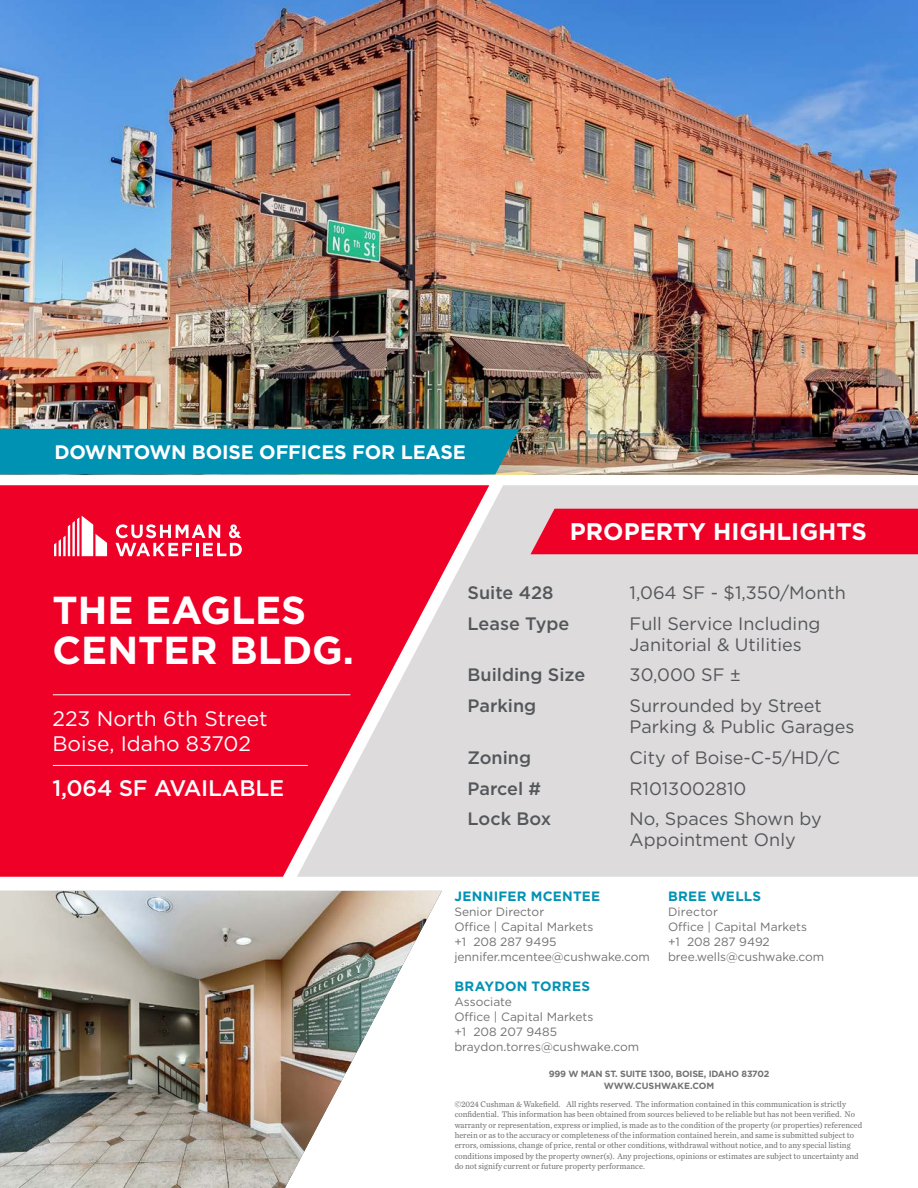
<style>
.page{position:relative;width:918px;height:1188px;background:#fff}
.page>*{position:absolute;margin:0;border:0;box-sizing:border-box;transform-origin:0 0}
.t1{font:700 39px "Gotham";color:#fff}
.t2{font:700 24px "Gotham";color:#fff}
.t3{font:500 22.5px "Gotham";letter-spacing:-.01em;color:#fff}
.t4{font:21px "Gotham";color:#fff}
.t5{font:700 19.5px "Gotham";letter-spacing:-.01em;color:#fff}
.t6{font:18px/21px "Gotham";color:#54575a}
.t7{font:500 18px "Gotham";color:#54575a}
.Broker_Name{font:700 13.5px "Gotham";letter-spacing:.02em;color:#0092b3}
.Broker_Name-2{font:12px/15px "Gotham";color:#717271}
.Company_Address_Text{font:12px/15px "Gotham";color:#717271}
.Broker_Contact_Smaller{font:12px "Gotham";letter-spacing:.02em;color:#717271}
.t8{font:700 9px "Gotham";letter-spacing:-.02em;color:#717271}
.t9{font:700 9px "Gotham";color:#717271}
.disclaimer{font:8.7px/10.4px "Chronicle Text G2";color:#717271;scale:.95 1}
</style>
<div class="page">
<div style="left:0;top:485px;width:297px;height:392px;background:#ef0027"></div>
<svg style="left:297px;top:485px;width:621px;height:392px;background:#e0b9c0"></svg>
<svg style="left:54px;top:516px;width:53px;height:40px"></svg>
<svg style="left:115px;top:524px;width:127px;height:32px"></svg>
<hr style="left:53px;top:695px;width:297px;height:1px;background:#fff">
<hr style="left:53px;top:765px;width:255px;height:1px;background:#fff">
<img style="left:0;top:891px;width:442px;height:297px">
<div style="left:531px;top:509px;width:387px;height:45px;background:#ef0027"></div>
<img style="left:0;top:0;width:918px;height:474px">
<div style="left:0;top:429px;width:519px;height:45px;background:#0092b3"></div>
<p class="t5" style="left:54px;top:440px;width:413px">DOWNTOWN BOISE OFFICES FOR LEASE</p>
<p class="t2" style="left:570px;top:516px;width:299px">PROPERTY HIGHLIGHTS</p>
<p class="t1" style="left:52px;top:584px;width:255px">THE EAGLES</p>
<p class="t1" style="left:52px;top:625px;width:303px">CENTER BLDG.</p>
<p class="t4" style="left:52px;top:705px;width:217px">223 North 6th Street</p>
<p class="t4" style="left:52px;top:730px;width:200px">Boise, Idaho 83702</p>
<p class="t3" style="left:52px;top:773px;width:233px">1,064 SF AVAILABLE</p>
<p class="t7" style="left:468px;top:581px;width:87px">Suite 428</p>
<p class="t6" style="left:630px;top:582px;width:218px">1,064 SF - $1,350/Month</p>
<p class="t7" style="left:468px;top:612px;width:103px">Lease Type</p>
<p class="t6" style="left:630px;top:612px;width:192px">Full Service Including<br>Janitorial &amp; Utilities</p>
<p class="t7" style="left:468px;top:663px;width:119px">Building Size</p>
<p class="t6" style="left:630px;top:664px;width:113px">30,000 SF ±</p>
<p class="t7" style="left:468px;top:694px;width:70px">Parking</p>
<p class="t6" style="left:630px;top:695px;width:226px">Surrounded by Street<br>Parking &amp; Public Garages</p>
<p class="t7" style="left:468px;top:746px;width:65px">Zoning</p>
<p class="t6" style="left:630px;top:747px;width:212px">City of Boise-C-5/HD/C</p>
<p class="t7" style="left:468px;top:777px;width:75px">Parcel #</p>
<p class="t6" style="left:630px;top:777px;width:118px">R1013002810</p>
<p class="t7" style="left:468px;top:807px;width:85px">Lock Box</p>
<p class="t6" style="left:630px;top:808px;width:194px">No, Spaces Shown by<br>Appointment Only</p>
<p class="Broker_Name" style="left:454px;top:888px;width:147px">JENNIFER MCENTEE</p>
<p class="Company_Address_Text" style="left:454px;top:904px;width:91px">Senior Director</p>
<p class="Broker_Name-2" style="left:454px;top:919px;width:197px">Office | Capital Markets<br>+1 208 287 9495 jennifer.mcentee@cushwake.com</p>
<p class="Broker_Name" style="left:454px;top:978px;width:137px">BRAYDON TORRES</p>
<p class="Company_Address_Text" style="left:454px;top:994px;width:59px">Associate</p>
<p class="Broker_Name-2" style="left:454px;top:1009px;width:186px">Office | Capital Markets<br>+1 208 207 9485 braydon.torres@cushwake.com</p>
<p class="Broker_Name" style="left:668px;top:888px;width:95px">BREE WELLS</p>
<p class="Broker_Contact_Smaller" style="left:668px;top:904px;width:51px">Director</p>
<p class="Company_Address_Text" style="left:668px;top:919px;width:158px">Office | Capital Markets<br>+1 208 287 9492 bree.wells@cushwake.com</p>
<p class="t8" style="left:549px;top:1068px;width:222px">999 W MAN ST. SUITE 1300, BOISE, IDAHO 83702</p>
<p class="t9" style="left:604px;top:1080px;width:112px">WWW.CUSHWAKE.COM</p>
<p class="disclaimer" style="left:455px;top:1098px;width:431px">©2024 Cushman &amp; Wakefield. All rights reserved. The information contained in this communication is strictly confidential. This information has been obtained from sources believed to be reliable but has not been verified. No warranty or representation, express or implied, is made as to the condition of the property (or properties) referenced herein or as to the accuracy or completeness of the information contained herein, and same is submitted subject to errors, omissions, change of price, rental or other conditions, withdrawal without notice, and to any special listing conditions imposed by the property owner(s). Any projections, opinions or estimates are subject to uncertainty and do not signify current or future property performance.</p>
</div>
